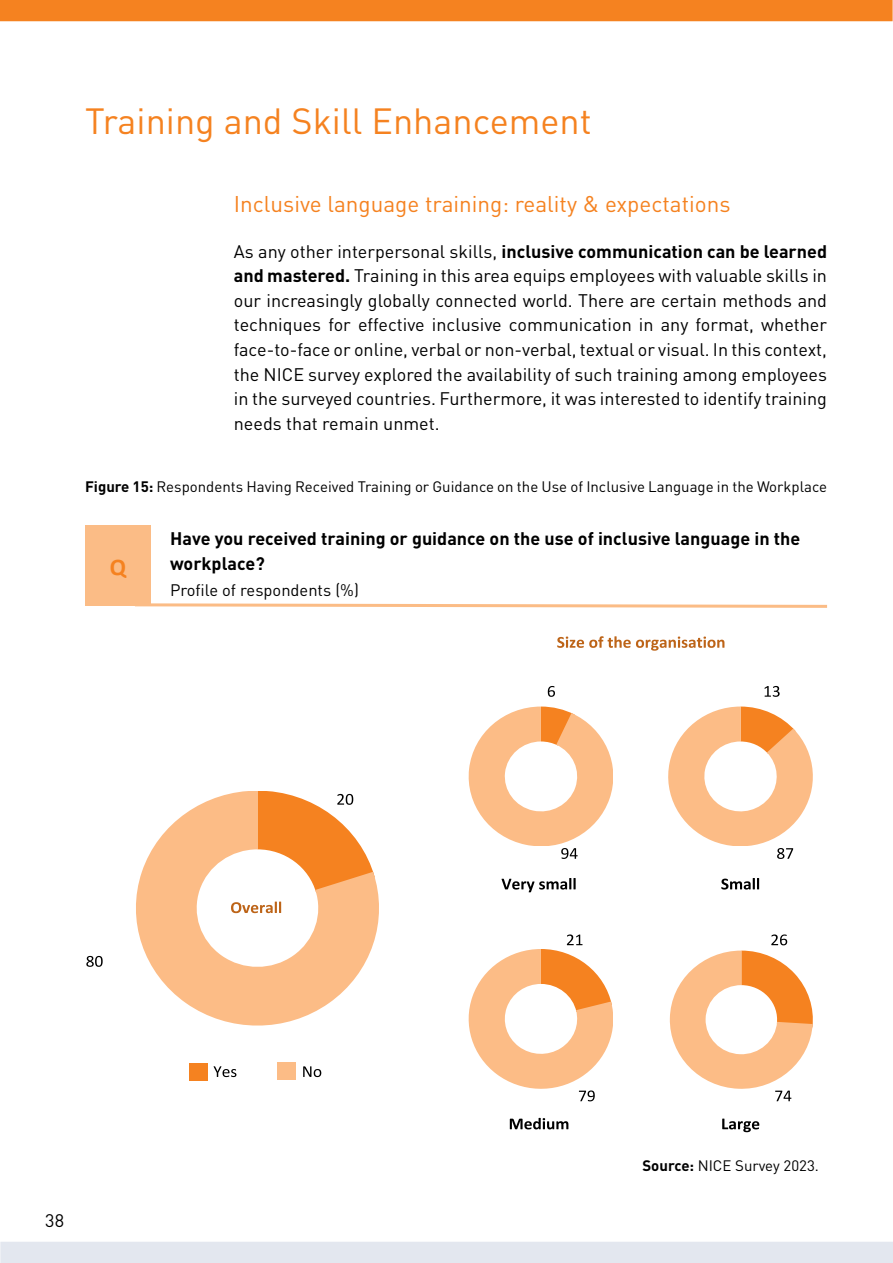
<style>
.page{position:relative;width:893px;height:1263px;background:#fff}
.page>*{position:absolute;margin:0;border:0;box-sizing:border-box;transform-origin:0 0}
.t1{font:36px "DIN Pro";color:#f58220}
.t2{font:700 24px "Calibri";color:#f58220}
.t3{font:22.5px "DIN Pro";color:#f58220}
.t4{font:18px/24.6px "DIN Pro";color:#000;text-align:justify}
.t5{font:700 18px/25.5px "DIN Pro";color:#000}
.t6{font:16.5px "DIN Pro";color:#000}
.t7{font:15px "DIN Pro";color:#000}
.s1{font-weight:700}
</style>
<div class="page">
<div style="left:1px;top:1px;width:891px;height:20px;background:#f58220"></div>
<div style="left:0;top:0;width:893px;height:21px;border:2px solid #f58220"></div>
<div style="left:1px;top:1242px;width:891px;height:20px;background:#e3e7ef"></div>
<div style="left:0;top:1242px;width:893px;height:21px;border:2px solid #e3e7ef"></div>
<svg style="left:136px;top:791px;width:243px;height:234px;fill:#fcbc86"></svg>
<svg style="left:231px;top:901px;width:50px;height:12px"></svg>
<svg style="left:86px;top:956px;width:17px;height:11px"></svg>
<svg style="left:337px;top:794px;width:16px;height:11px"></svg>
<svg style="left:469px;top:949px;width:144px;height:140px;fill:#fcbc86"></svg>
<svg style="left:668px;top:706px;width:145px;height:140px;fill:#fcbc86"></svg>
<svg style="left:670px;top:950px;width:143px;height:139px"></svg>
<svg style="left:765px;top:686px;width:15px;height:11px"></svg>
<svg style="left:777px;top:848px;width:16px;height:11px"></svg>
<svg style="left:579px;top:1090px;width:16px;height:11px"></svg>
<svg style="left:567px;top:934px;width:15px;height:11px"></svg>
<svg style="left:771px;top:934px;width:16px;height:11px"></svg>
<svg style="left:775px;top:1090px;width:16px;height:11px"></svg>
<svg style="left:721px;top:878px;width:38px;height:11px"></svg>
<svg style="left:510px;top:1118px;width:58px;height:11px"></svg>
<svg style="left:722px;top:1118px;width:37px;height:14px"></svg>
<svg style="left:469px;top:706px;width:144px;height:140px;fill:#fcbc86"></svg>
<svg style="left:501px;top:878px;width:75px;height:14px"></svg>
<svg style="left:548px;top:686px;width:7px;height:11px"></svg>
<svg style="left:561px;top:848px;width:17px;height:11px"></svg>
<svg style="left:557px;top:636px;width:167px;height:15px"></svg>
<svg style="left:214px;top:1066px;width:22px;height:11px"></svg>
<svg style="left:303px;top:1066px;width:18px;height:11px"></svg>
<div style="left:190px;top:1063px;width:18px;height:17px;background:#f58220"></div>
<div style="left:277px;top:1062px;width:18px;height:18px;background:#fcbc86"></div>
<div style="left:85px;top:526px;width:66px;height:80px;background:#fbbc86"></div>
<svg style="left:135px;top:603px;width:692px;height:5px"></svg>
<h1 class="t1" style="left:85px;top:96px;width:508px">Training and Skill Enhancement</h1>
<p class="t3" style="left:234px;top:188px;width:498px">Inclusive language training: reality &amp; expectations</p>
<p class="t4" style="left:234px;top:238px;width:595px">As any other interpersonal skills, <span class="s1">inclusive communication can be learned and mastered.</span> Training in this area equips employees with valuable skills in our increasingly globally connected world. There are certain methods and techniques for effective inclusive communication in any format, whether face-to-face or online, verbal or non-verbal, textual or visual. In this context, the NICE survey explored the availability of such training among employees in the surveyed countries. Furthermore, it was interested to identify training needs that remain unmet.</p>
<p class="t7" style="left:85px;top:477px;width:744px"><span class="s1">Figure 15:</span> Respondents Having Received Training or Guidance on the Use of Inclusive Language in the Workplace</p>
<p class="t5" style="left:170px;top:525px;width:632px">Have you received training or guidance on the use of inclusive language in the workplace?</p>
<p class="t6" style="left:170px;top:579px;width:190px">Profile of respondents (%)</p>
<h2 class="t2" style="left:110px;top:550px;width:18px">Q</h2>
<p class="t4" style="left:45px;top:1207px;width:20px">38</p>
<p class="t7" style="left:642px;top:1155px;width:178px"><span class="s1">Source:</span> NICE Survey 2023.</p>
</div>
